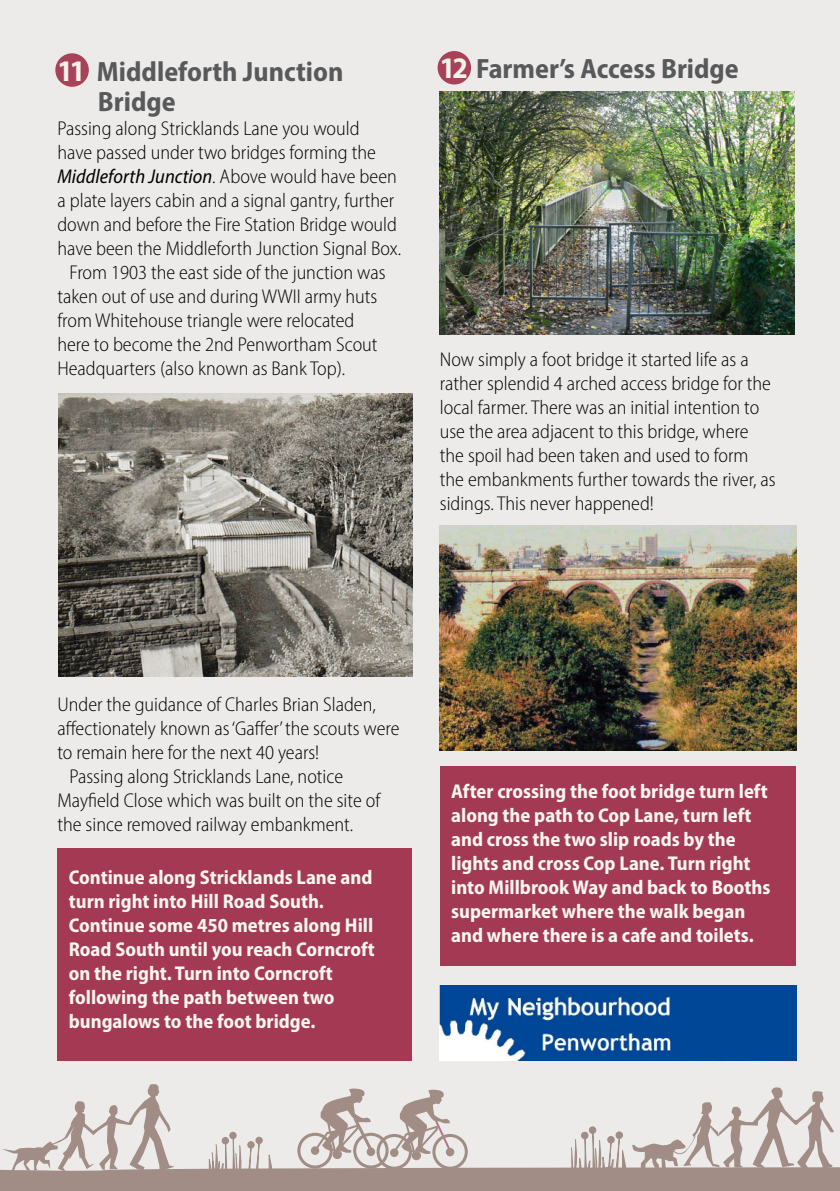
<style>
.page{position:relative;width:840px;height:1191px;background:#fff}
.page>*{position:absolute;margin:0;border:0;box-sizing:border-box;transform-origin:0 0}
.t1{font:700 semi-condensed 28px/30px "Myriad Pro";color:#58595b}
.t2{font:300 semi-condensed 20px/24px "Myriad Pro";color:#000}
.t3{font:700 semi-condensed 20px/24px "Myriad Pro";color:#f9f7ee}
.t4{font:italic semi-condensed 20px "Myriad Pro";color:#000}
.s1{font-size:30px;color:#f4f3ea}
.s2{font-weight:300;font-style:normal}
</style>
<div class="page">
<div style="left:0;top:0;width:839px;height:1191px;background:#ecebea"></div>
<div style="left:57px;top:848px;width:354px;height:212px;background:#a43954"></div>
<img style="left:439px;top:985px;width:243px;height:75px">
<div style="left:682px;top:985px;width:113px;height:75px;background:#004797"></div>
<svg style="left:0;top:1084px;width:839px;height:107px"></svg>
<div style="left:376px;top:1134px;width:36px;height:35px;border:3px solid #a18d86;border-radius:50%"></div>
<div style="left:432px;top:1134px;width:35px;height:35px;border:3px solid #a18d86;border-radius:50%"></div>
<div style="left:412px;top:1151px;width:8px;height:8px;background:#a18d86;border-radius:50%"></div>
<div style="left:411px;top:1150px;width:10px;height:10px;border:2px solid #a38e87;border-radius:50%"></div>
<div style="left:311px;top:1146px;width:8px;height:8px;background:#a18d86;border-radius:50%"></div>
<div style="left:366px;top:1147px;width:9px;height:9px;background:#a18d86;border-radius:50%"></div>
<div style="left:390px;top:1148px;width:8px;height:9px;background:#a18d86;border-radius:50%"></div>
<svg style="left:445px;top:1147px;width:9px;height:9px"></svg>
<img style="left:58px;top:394px;width:354px;height:282px">
<img style="left:439px;top:525px;width:356px;height:225px">
<img style="left:439px;top:92px;width:355px;height:242px">
<div style="left:440px;top:766px;width:355px;height:199px;background:#a43954"></div>
<div style="left:55px;top:53px;width:34px;height:34px;background:#a74258;border-radius:50%"></div>
<div style="left:437px;top:51px;width:34px;height:33px;background:#a74258;border-radius:50%"></div>
<h1 class="t1" style="left:98px;top:55px;width:247px;text-indent:-40px"><span class="s1">11</span> Middleforth Junction<br>Bridge</h1>
<p class="t2" style="left:57px;top:116px;width:303px">Passing along Stricklands Lane you would</p>
<p class="t2" style="left:57px;top:140px;width:320px">have passed under two bridges forming the</p>
<p class="t4" style="left:57px;top:164px;width:341px">Middleforth Junction<span class="s2">. Above would have been</span></p>
<p class="t2" style="left:57px;top:188px;width:338px">a plate layers cabin and a signal gantry, further</p>
<p class="t2" style="left:57px;top:212px;width:341px">down and before the Fire Station Bridge would</p>
<p class="t2" style="left:57px;top:236px;width:345px">have been the Middleforth Junction Signal Box.</p>
<p class="t2" style="left:69px;top:260px;width:317px">From 1903 the east side of the junction was</p>
<p class="t2" style="left:57px;top:284px;width:321px">taken out of use and during WWII army huts</p>
<p class="t2" style="left:57px;top:308px;width:298px">from Whitehouse triangle were relocated</p>
<p class="t2" style="left:57px;top:332px;width:321px">here to become the 2nd Penwortham Scout</p>
<p class="t2" style="left:57px;top:356px;width:289px">Headquarters (also known as Bank Top).</p>
<h1 class="t1" style="left:439px;top:53px;width:300px"><span class="s1">12</span> Farmer’s Access Bridge</h1>
<p class="t2" style="left:439px;top:347px;width:337px">Now simply a foot bridge it started life as a rather splendid 4 arched access bridge for the local farmer. There was an initial intention to use the area adjacent to this bridge, where the spoil had been taken and used to form the embankments further towards the river, as sidings. This never happened!</p>
<p class="t2" style="left:57px;top:692px;width:320px">Under the guidance of Charles Brian Sladen,</p>
<p class="t2" style="left:57px;top:716px;width:343px">affectionately known as ‘Gaffer’ the scouts were</p>
<p class="t2" style="left:57px;top:740px;width:263px">to remain here for the next 40 years!</p>
<p class="t2" style="left:69px;top:764px;width:275px">Passing along Stricklands Lane, notice</p>
<p class="t2" style="left:57px;top:788px;width:324px">Mayfield Close which was built on the site of</p>
<p class="t2" style="left:57px;top:812px;width:297px">the since removed railway embankment.</p>
<p class="t3" style="left:69px;top:864px;width:307px">Continue along Stricklands Lane and turn right into Hill Road South.<br>Continue some 450 metres along Hill Road South until you reach Corncroft on the right. Turn into Corncroft following the path between two bungalows to the foot bridge.</p>
<p class="t3" style="left:451px;top:778px;width:320px">After crossing the foot bridge turn left along the path to Cop Lane, turn left and cross the two slip roads by the lights and cross Cop Lane. Turn right into Millbrook Way and back to Booths supermarket where the walk began and where there is a cafe and toilets.</p>
</div>
